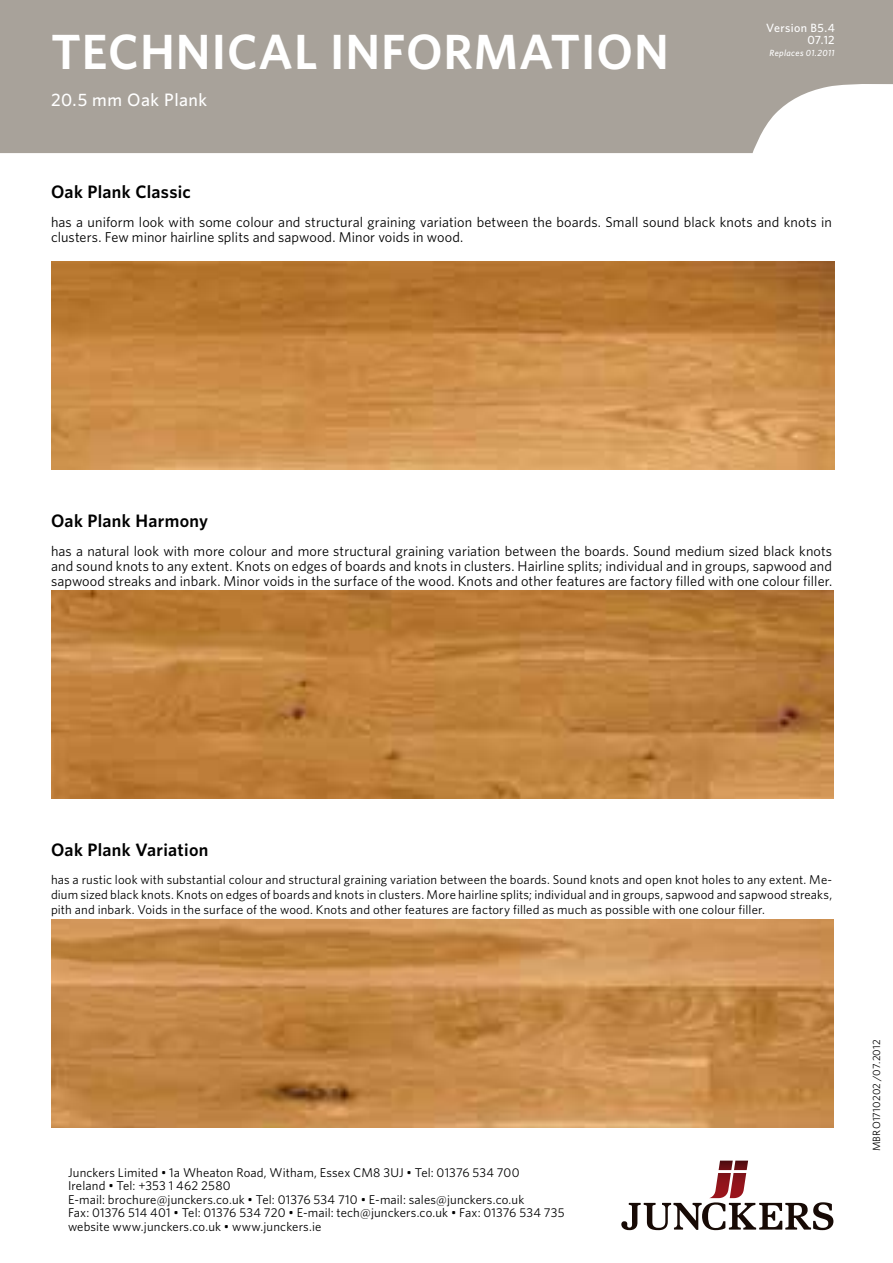
<style>
.page{position:relative;width:893px;height:1263px;background:#fff}
.page>*{position:absolute;margin:0;border:0;box-sizing:border-box;transform-origin:0 0}
.t1{font:600 49.5px "Whitney";letter-spacing:.02em;color:#fff}
.t2{font:600 18px "Whitney";letter-spacing:.02em;color:#000}
.t3{font:500 18px "Whitney";letter-spacing:.025em;color:#fff}
.t4{font:14.25px/15px "Whitney";letter-spacing:.005em;color:#000}
.t5{font:12.75px/13.5px "Whitney";letter-spacing:.01em;color:#000;text-align:justify}
.t6{font:500 12px/12px "Whitney";letter-spacing:.03em;color:#fff;text-align:right}
.t7{font:10.5px "Whitney";letter-spacing:.015em;color:#000}
.t8{font:italic 500 9px "Whitney";letter-spacing:.04em;color:#fff}
</style>
<div class="page">
<svg style="left:621px;top:1160px;width:212px;height:70px"></svg>
<div style="left:0;top:0;width:893px;height:153px;background:#a8a29a"></div>
<img style="left:51px;top:262px;width:783px;height:208px">
<img style="left:51px;top:590px;width:782px;height:208px">
<img style="left:51px;top:920px;width:782px;height:208px">
<h1 class="t1" style="left:51px;top:22px;width:619px">tech nical information</h1>
<h2 class="t3" style="left:51px;top:89px;width:158px">20.5 mm Oak Plank</h2>
<p class="t6" style="left:766px;top:21px;width:70px">Version B5.4<br>07.12</p>
<p class="t8" style="left:769px;top:47px;width:67px">Replaces 01.2011</p>
<h2 class="t2" style="left:51px;top:181px;width:141px">Oak Plank Classic</h2>
<p class="t4" style="left:51px;top:215px;width:782px">has a uniform look with some colour and structural graining variation between the boards. Small sound black knots and knots in clusters. Few minor hairline splits and sapwood. Minor voids in wood.</p>
<h2 class="t2" style="left:51px;top:509px;width:159px">Oak Plank Harmony</h2>
<p class="t4" style="left:51px;top:543px;width:783px;text-align:justify">has a natural look with more colour and more structural graining variation between the boards. Sound medium sized black knots and sound knots to any extent. Knots on edges of boards and knots in clusters. Hairline splits; individual and in groups, sapwood and sapwood streaks and inbark. Minor voids in the surface of the wood. Knots and other features are factory filled with one colour filler.</p>
<h2 class="t2" style="left:51px;top:839px;width:159px">Oak Plank Variation</h2>
<p class="t5" style="left:51px;top:872px;width:783px;line-height:15px">has a rustic look with substantial colour and structural graining variation between the boards. Sound knots and open knot holes to any extent. Me&shy;dium sized black knots. Knots on edges of boards and knots in clusters. More hairline splits; individual and in groups, sapwood and sapwood streaks, pith and inbark. Voids in the surface of the wood. Knots and other features are factory filled as much as possible with one colour filler.</p>
<p class="t5" style="left:68px;top:1165px;width:498px;text-align:left">Junckers Limited • 1a Wheaton Road, Witham, Essex CM8 3UJ • Tel: 01376 534 700<br>Ireland • Tel: +353 1 462 2580<br>E-mail: brochure@junckers.co.uk • Tel: 01376 534 710 • E-mail: sales@junckers.co.uk<br>Fax: 01376 514 401 • Tel: 01376 534 720 • E-mail: tech@junckers.co.uk • Fax: 01376 534 735 website www.junckers.co.uk • www.junckers.ie</p>
<p class="t7" style="left:870px;top:1151px;width:113px;rotate:-90deg">MBRO1710202 /07.2012</p>
</div>
